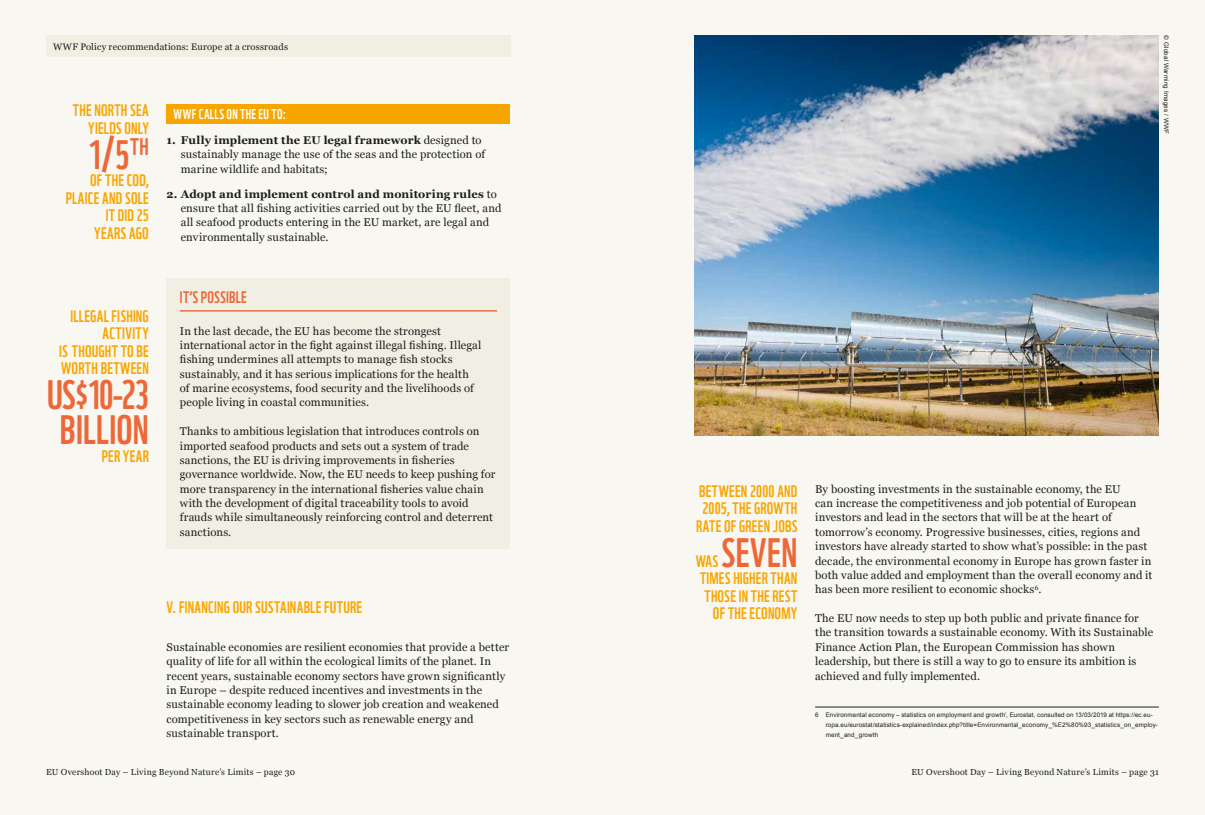
<style>
.page{position:relative;width:1205px;height:815px;background:#fff}
.page>*{position:absolute;margin:0;border:0;box-sizing:border-box;transform-origin:0 0}
.t1{font:40px/35px "WWF";letter-spacing:.005em;color:#ec6839;text-align:center}
.t2{font:16.25px/17.5px "WWF";letter-spacing:.015em;color:#f7a600;text-align:right}
.t3{font:16.25px "WWF";letter-spacing:.015em;color:#ec6839}
.t4{font:13.75px "WWF";letter-spacing:.025em;color:#fff}
.t5{font:11.25px/14.4px "Georgia";letter-spacing:.015em;color:#1d1d1b}
.t6{font:9.38px "Georgia";letter-spacing:.02em;color:#1d1d1b}
.t7{font:8.75px "Georgia";letter-spacing:.025em;color:#1d1d1b}
.t8{font:6.25px/10px "Arial";letter-spacing:.02em;color:#1d1d1b}
.s1{font-weight:700}
</style>
<div class="page">
<div style="left:602px;top:0;width:603px;height:815px;background:#f8f7f1"></div>
<div style="left:0;top:0;width:602px;height:815px;background:#f8f7f1"></div>
<div style="left:46px;top:35px;width:464px;height:22px;background:#f1efe4"></div>
<img style="left:694px;top:35px;width:465px;height:400px">
<div style="left:167px;top:104px;width:343px;height:20px;background:#f7a600"></div>
<hr style="left:815px;top:707px;width:344px;height:1px;background:#1d1d1b">
<div style="left:167px;top:278px;width:343px;height:271px;background:#f1efe4"></div>
<hr style="left:180px;top:310px;width:317px;height:2px;background:#ec6839">
<p class="t6" style="left:53px;top:40px;width:236px">WWF Policy recommendations: Europe at a crossroads</p>
<p class="t8" style="left:1171px;top:35px;width:100px;rotate:90deg">© Global Warming Images / WWF</p>
<h2 class="t2" style="left:73px;top:100px;width:78px">THE NORTH SEA<br>YIELDS ONLY</h2>
<h1 class="t1" style="left:88px;top:133px;width:63px">1/5<sup>TH</sup></h1>
<h2 class="t2" style="left:66px;top:170px;width:85px">OF THE COD,<br>PLAICE AND SOLE<br>IT DID 25<br>YEARS AGO</h2>
<p class="t4" style="left:174px;top:103px;width:114px">WWF CALLS ON THE EU TO:</p>
<p class="t5" style="left:181px;top:132px;width:306px;text-indent:-14px"><span class="s1">1. Fully implement the EU legal framework</span> designed to sustainably manage the use of the seas and the protection of marine wildlife and habitats;</p>
<p class="t5" style="left:181px;top:186px;width:322px;text-indent:-14px"><span class="s1">2. Adopt and implement control and monitoring rules</span> to ensure that all fishing activities carried out by the EU fleet, and all seafood products entering in the EU market, are legal and environmentally sustainable.</p>
<h2 class="t2" style="left:59px;top:305px;width:91px">ILLEGAL FISHING<br>ACTIVITY<br>IS THOUGHT TO BE<br>WORTH BETWEEN</h2>
<h1 class="t1" style="left:47px;top:373px;width:103px">US$10-23<br>BILLION</h1>
<h2 class="t2" style="left:102px;top:445px;width:49px">PER YEAR</h2>
<h2 class="t3" style="left:180px;top:285px;width:68px">IT’S POSSIBLE</h2>
<p class="t5" style="left:180px;top:323px;width:303px">In the last decade, the EU has become the strongest international actor in the fight against illegal fishing. Illegal fishing undermines all attempts to manage fish stocks sustainably, and it has serious implications for the health<br>of marine ecosystems, food security and the livelihoods of people living in coastal communities.</p>
<p class="t5" style="left:180px;top:424px;width:317px">Thanks to ambitious legislation that introduces controls on imported seafood products and sets out a system of trade sanctions, the EU is driving improvements in fisheries governance worldwide. Now, the EU needs to keep pushing for more transparency in the international fisheries value chain with the development of digital traceability tools to avoid frauds while simultaneously reinforcing control and deterrent sanctions.</p>
<h2 class="t2" style="left:167px;top:596px;width:197px">V. FINANCING OUR SUSTAINABLE FUTURE</h2>
<p class="t5" style="left:167px;top:639px;width:344px">Sustainable economies are resilient economies that provide a better quality of life for all within the ecological limits of the planet. In recent years, sustainable economy sectors have grown significantly in Europe – despite reduced incentives and investments in the sustainable economy leading to slower job creation and weakened competitiveness in key sectors such as renewable energy and sustainable transport.</p>
<h2 class="t2" style="left:696px;top:480px;width:103px;text-align:center">BETWEEN 2000 AND<br>2005, THE GROWTH<br>RATE OF GREEN JOBS</h2>
<h2 class="t2" style="left:696px;top:550px;width:24px">WAS</h2>
<h1 class="t1" style="left:721px;top:531px;width:78px">SEVEN</h1>
<h2 class="t2" style="left:700px;top:568px;width:99px">TIMES HIGHER THAN<br>THOSE IN THE REST<br>OF THE ECONOMY</h2>
<p class="t5" style="left:815px;top:481px;width:339px">By boosting investments in the sustainable economy, the EU<br>can increase the competitiveness and job potential of European investors and lead in the sectors that will be at the heart of tomorrow’s economy. Progressive businesses, cities, regions and investors have already started to show what’s possible: in the past decade, the environmental economy in Europe has grown faster in both value added and employment than the overall economy and it has been more resilient to economic shocks<sup>6</sup>.</p>
<p class="t5" style="left:815px;top:610px;width:339px">The EU now needs to step up both public and private finance for the transition towards a sustainable economy. With its Sustainable Finance Action Plan, the European Commission has shown leadership, but there is still a way to go to ensure its ambition is achieved and fully implemented.</p>
<p class="t8" style="left:826px;top:710px;width:334px;text-indent:-11px">6 Environmental economy – statistics on employment and growth’, Eurostat, consulted on 13/03/2019 at https://ec.eu&shy;ropa.eu/eurostat/statistics-explained/index.php?title=Environmental_economy_%E2%80%93_statistics_on_employ&shy;ment_and_growth</p>
<p class="t7" style="left:46px;top:765px;width:251px">EU Overshoot Day – Living Beyond Nature’s Limits – page 30</p>
<p class="t7" style="left:911px;top:765px;width:249px">EU Overshoot Day – Living Beyond Nature’s Limits – page 31</p>
</div>
